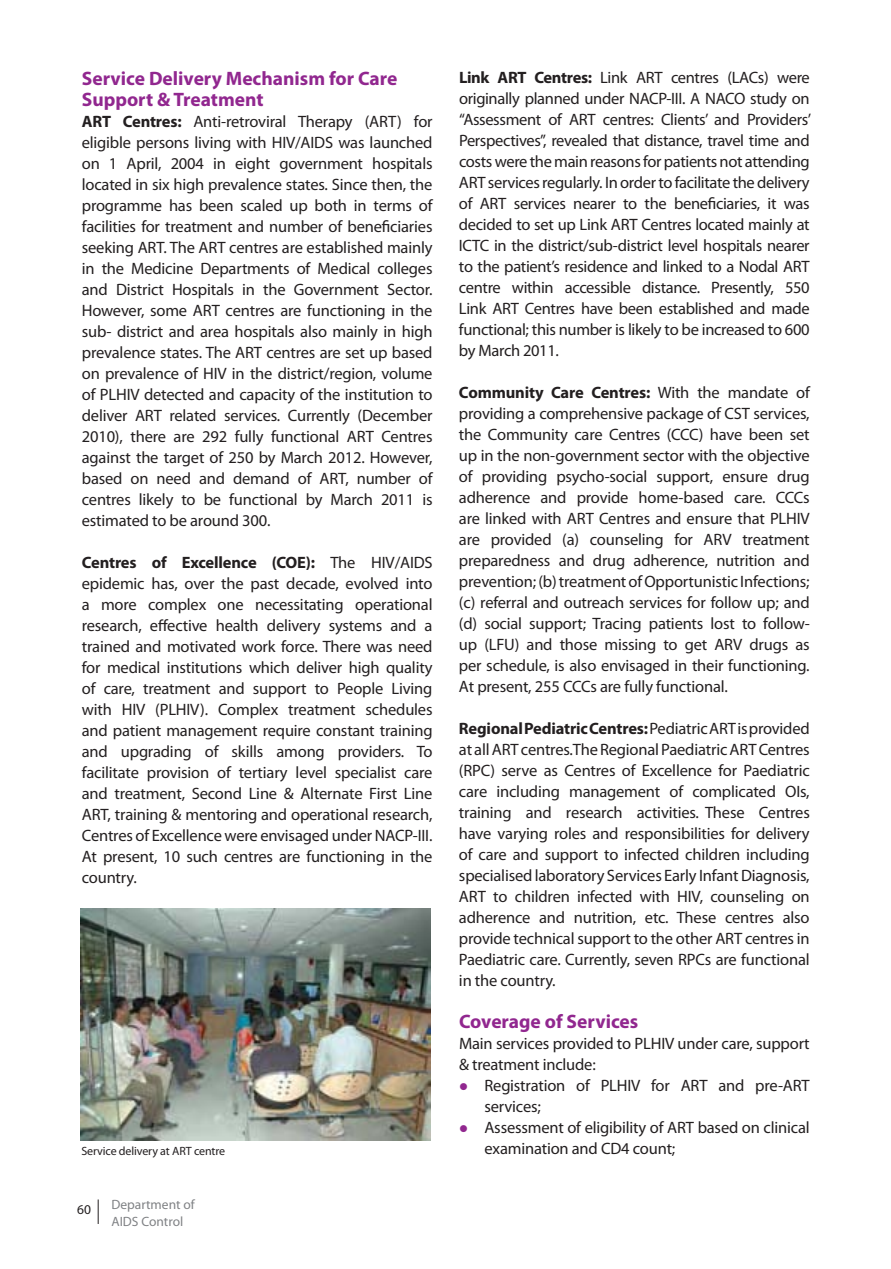
<style>
.page{position:relative;width:891px;height:1269px;background:#fff}
.page>*{position:absolute;margin:0;border:0;box-sizing:border-box;transform-origin:0 0}
.t1{font:700 19.5px/21px "Myriad Pro";color:#91278f}
.t2{font:16.5px/21px "Myriad Pro";letter-spacing:-.01em;color:#231f20;text-align:justify}
.t3{font:13.5px/16.2px "Myriad Pro";color:#808285}
.t4{font:13.5px "Myriad Pro";color:#231f20}
.t5{font:12px "Myriad Pro";letter-spacing:-.01em;color:#231f20}
.s1{font-weight:700}
.s2{color:#91278f}
</style>
<div class="page">
<svg style="left:98px;top:1200px;width:1px;height:24px"></svg>
<img style="left:80px;top:909px;width:350px;height:232px">
<p class="t1" style="left:82px;top:68px;width:317px">Service Delivery Mechanism for Care<br>Support &amp; Treatment</p>
<p class="t2" style="left:82px;top:111px;width:352px"><span class="s1">ART Centres:</span> Anti-retroviral Therapy (ART) for eligible persons living with HIV/AIDS was launched on 1 April, 2004 in eight government hospitals located in six high prevalence states. Since then, the programme has been scaled up both in terms of facilities for treatment and number of beneficiaries seeking ART. The ART centres are established mainly in the Medicine Departments of Medical colleges and District Hospitals in the Government Sector.<br>However, some ART centres are functioning in the sub- district and area hospitals also mainly in high prevalence states. The ART centres are set up based on prevalence of HIV in the district/region, volume of PLHIV detected and capacity of the institution to deliver ART related services. Currently (December 2010), there are 292 fully functional ART Centres against the target of 250 by March 2012. However, based on need and demand of ART, number of centres likely to be functional by March 2011 is estimated to be around 300.</p>
<p class="t2" style="left:82px;top:552px;width:352px"><span class="s1">Centres of Excellence (COE):</span> The HIV/AIDS epidemic has, over the past decade, evolved into a more complex one necessitating operational research, effective health delivery systems and a trained and motivated work force. There was need for medical institutions which deliver high quality of care, treatment and support to People Living with HIV (PLHIV). Complex treatment schedules and patient management require constant training and upgrading of skills among providers. To facilitate provision of tertiary level specialist care and treatment, Second Line &amp; Alternate First Line ART, training &amp; mentoring and operational research, Centres of Excellence were envisaged under NACP-III.<br>At present, 10 such centres are functioning in the country.</p>
<p class="t2" style="left:459px;top:67px;width:354px"><span class="s1">Link ART Centres:</span> Link ART centres (LACs) were originally planned under NACP-III. A NACO study on “Assessment of ART centres: Clients’ and Providers’ Perspectives”, revealed that distance, travel time and costs were the main reasons for patients not attending ART services regularly. In order to facilitate the delivery of ART services nearer to the beneficiaries, it was decided to set up Link ART Centres located mainly at ICTC in the district/sub-district level hospitals nearer to the patient’s residence and linked to a Nodal ART centre within accessible distance. Presently, 550<br>Link ART Centres have been established and made functional; this number is likely to be increased to 600 by March 2011.</p>
<p class="t2" style="left:459px;top:382px;width:352px"><span class="s1">Community Care Centres:</span> With the mandate of providing a comprehensive package of CST services, the Community care Centres (CCC) have been set up in the non-government sector with the objective of providing psycho-social support, ensure drug adherence and provide home-based care. CCCs are linked with ART Centres and ensure that PLHIV are provided (a) counseling for ARV treatment preparedness and drug adherence, nutrition and prevention; (b) treatment of Opportunistic Infections; (c) referral and outreach services for follow up; and (d) social support; Tracing patients lost to follow&shy;up (LFU) and those missing to get ARV drugs as per schedule, is also envisaged in their functioning.<br>At present, 255 CCCs are fully functional.</p>
<p class="t2" style="left:459px;top:718px;width:352px"><span class="s1">Regional Pediatric Centres:</span> Pediatric ART is provided at all ART centres.TheRegional Paediatric ART Centres (RPC) serve as Centres of Excellence for Paediatric care including management of complicated OIs, training and research activities. These Centres have varying roles and responsibilities for delivery of care and support to infected children including specialised laboratory Services Early Infant Diagnosis, ART to children infected with HIV, counseling on adherence and nutrition, etc. These centres also provide technical support to the other ART centres in Paediatric care. Currently, seven RPCs are functional in the country.</p>
<p class="t1" style="left:459px;top:1011px;width:181px">Coverage of Services</p>
<p class="t2" style="left:459px;top:1033px;width:352px">Main services provided to PLHIV under care, support &amp; treatment include:</p>
<p class="t2" style="left:484px;top:1075px;width:327px;text-indent:-26px"><span class="s2">●</span> Registration of PLHIV for ART and pre-ART services;</p>
<p class="t2" style="left:459px;top:1117px;width:352px"><span class="s2">●</span> Assessment of eligibility of ART based on clinical</p>
<p class="t5" style="left:81px;top:1144px;width:145px">Service delivery at ART centre</p>
<p class="t2" style="left:484px;top:1138px;width:192px">examination and CD4 count;</p>
<p class="t4" style="left:77px;top:1202px;width:15px">60</p>
<p class="t3" style="left:111px;top:1197px;width:85px">Department of<br>AIDS Control</p>
</div>
